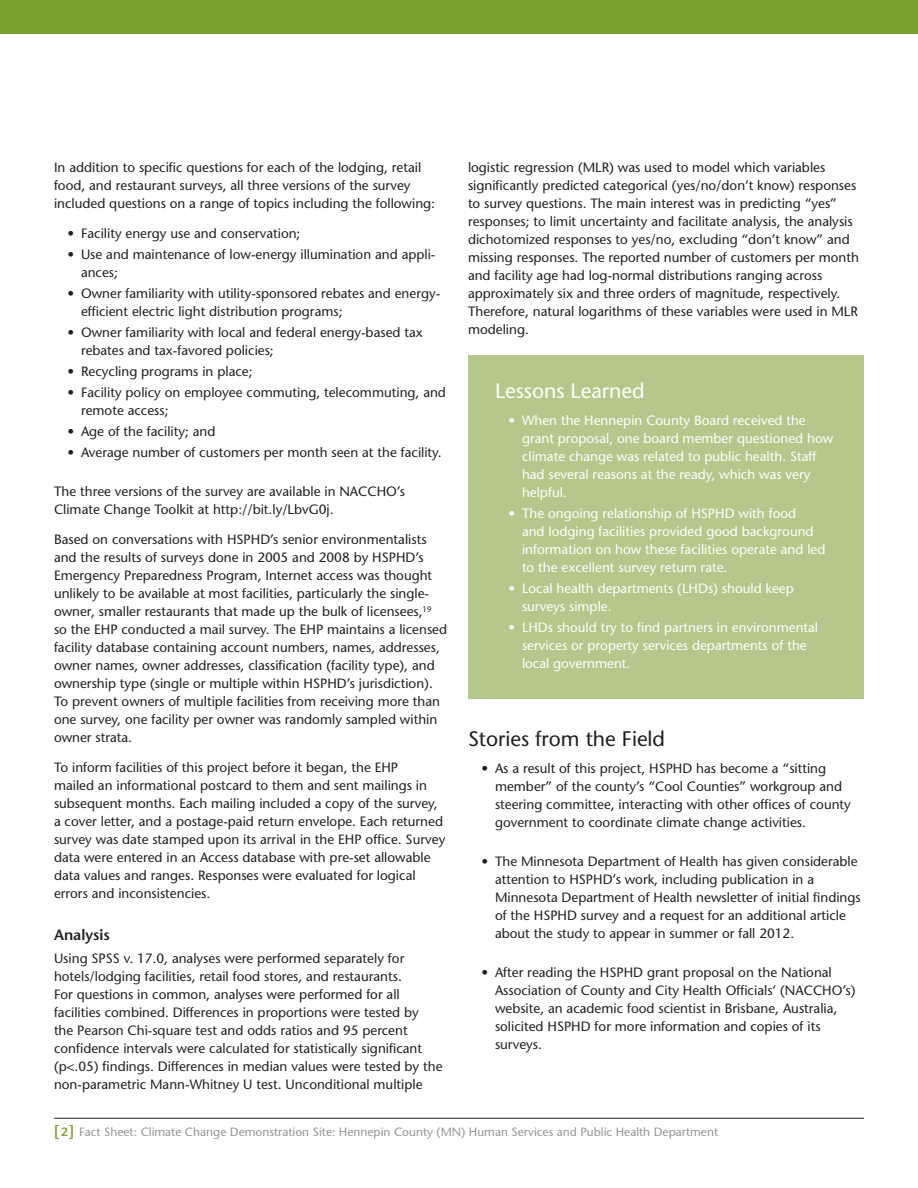
<style>
.page{position:relative;width:918px;height:1188px;background:#fff}
.page>*{position:absolute;margin:0;border:0;box-sizing:border-box;transform-origin:0 0}
.A{font:21px "Stone Sans";color:#231f20}
.A-2{font:21px "Stone Sans";color:#fff}
.B{font:600 15px "Stone Sans";color:#231f20}
.body_copy{font:13.5px/18px "Stone Sans";color:#231f20}
.bullets_no_space_aft{font:13.5px/18px "Stone Sans";color:#231f20}
.bullets_no_space_aft-2{font:13.5px/18px "Stone Sans";color:#fff}
.t1{font:12px "Stone Sans";color:#939598}
.s1{font-weight:600;font-size:15px;color:#78a22d}
.s2{font-weight:600;color:#78a22d}
</style>
<div class="page">
<div style="left:0;top:0;width:918px;height:34px;background:#78a22d"></div>
<hr style="left:54px;top:1118px;width:810px;height:1px;background:#231f20">
<div style="left:468px;top:355px;width:396px;height:344px;background:#b4c88b"></div>
<p class="body_copy" style="left:54px;top:158px;width:383px">In addition to specific questions for each of the lodging, retail food, and restaurant surveys, all three versions of the survey included questions on a range of topics including the following:</p>
<p class="bullets_no_space_aft" style="left:68px;top:224px;width:235px">• Facility energy use and conservation;</p>
<p class="bullets_no_space_aft" style="left:81px;top:245px;width:356px;text-indent:-14px">• Use and maintenance of low-energy illumination and appli&shy;ances;</p>
<p class="bullets_no_space_aft" style="left:81px;top:284px;width:361px;text-indent:-14px">• Owner familiarity with utility-sponsored rebates and energy&shy;efficient electric light distribution programs;</p>
<p class="bullets_no_space_aft" style="left:81px;top:324px;width:343px;text-indent:-14px">• Owner familiarity with local and federal energy-based tax rebates and tax-favored policies;</p>
<p class="bullets_no_space_aft" style="left:68px;top:363px;width:187px">• Recycling programs in place;</p>
<p class="bullets_no_space_aft" style="left:81px;top:384px;width:367px;text-indent:-14px">• Facility policy on employee commuting, telecommuting, and remote access;</p>
<p class="bullets_no_space_aft" style="left:68px;top:423px;width:150px">• Age of the facility; and</p>
<p class="bullets_no_space_aft" style="left:68px;top:444px;width:376px">• Average number of customers per month seen at the facility.</p>
<p class="body_copy" style="left:54px;top:483px;width:353px">The three versions of the survey are available in NACCHO’s<br>Climate Change Toolkit at http://bit.ly/LbvG0j.</p>
<p class="body_copy" style="left:54px;top:531px;width:395px">Based on conversations with HSPHD’s senior environmentalists and the results of surveys done in 2005 and 2008 by HSPHD’s Emergency Preparedness Program, Internet access was thought unlikely to be available at most facilities, particularly the single&shy;owner, smaller restaurants that made up the bulk of licensees,<sup>19 </sup>so the EHP conducted a mail survey. The EHP maintains a licensed facility database containing account numbers, names, addresses, owner names, owner addresses, classification (facility type), and ownership type (single or multiple within HSPHD’s jurisdiction).<br>To prevent owners of multiple facilities from receiving more than one survey, one facility per owner was randomly sampled within owner strata.</p>
<p class="body_copy" style="left:54px;top:759px;width:393px">To inform facilities of this project before it began, the EHP<br>mailed an informational postcard to them and sent mailings in subsequent months. Each mailing included a copy of the survey, a cover letter, and a postage-paid return envelope. Each returned survey was date stamped upon its arrival in the EHP office. Survey data were entered in an Access database with pre-set allowable data values and ranges. Responses were evaluated for logical errors and inconsistencies.</p>
<p class="B" style="left:54px;top:926px;width:57px">Analysis</p>
<p class="body_copy" style="left:54px;top:949px;width:390px">Using SPSS v. 17.0, analyses were performed separately for hotels/lodging facilities, retail food stores, and restaurants.<br>For questions in common, analyses were performed for all facilities combined. Differences in proportions were tested by<br>the Pearson Chi-square test and odds ratios and 95 percent confidence intervals were calculated for statistically significant (p&lt;.05) findings. Differences in median values were tested by the non-parametric Mann-Whitney U test. Unconditional multiple</p>
<p class="body_copy" style="left:468px;top:158px;width:393px">logistic regression (MLR) was used to model which variables significantly predicted categorical (yes/no/don’t know) responses to survey questions. The main interest was in predicting “yes” responses; to limit uncertainty and facilitate analysis, the analysis dichotomized responses to yes/no, excluding “don’t know” and missing responses. The reported number of customers per month and facility age had log-normal distributions ranging across approximately six and three orders of magnitude, respectively.<br>Therefore, natural logarithms of these variables were used in MLR modeling.</p>
<p class="A-2" style="left:495px;top:378px;width:151px">Lessons Learned</p>
<p class="bullets_no_space_aft-2" style="left:522px;top:411px;width:313px;text-indent:-14px">• When the Hennepin County Board received the grant proposal, one board member questioned how climate change was related to public health. Staff had several reasons at the ready, which was very helpful.</p>
<p class="bullets_no_space_aft-2" style="left:522px;top:504px;width:305px;text-indent:-14px">• The ongoing relationship of HSPHD with food<br>and lodging facilities provided good background information on how these facilities operate and led to the excellent survey return rate.</p>
<p class="bullets_no_space_aft-2" style="left:522px;top:579px;width:273px;text-indent:-14px">• Local health departments (LHDs) should keep surveys simple.</p>
<p class="bullets_no_space_aft-2" style="left:522px;top:618px;width:298px;text-indent:-14px">• LHDs should try to find partners in environmental services or property services departments of the local government.</p>
<p class="A" style="left:468px;top:727px;width:199px">Stories from the Field</p>
<p class="bullets_no_space_aft" style="left:495px;top:760px;width:357px;text-indent:-14px">• As a result of this project, HSPHD has become a “sitting member” of the county’s “Cool Counties” workgroup and steering committee, interacting with other offices of county government to coordinate climate change activities.</p>
<p class="bullets_no_space_aft" style="left:495px;top:853px;width:367px;text-indent:-14px">• The Minnesota Department of Health has given considerable attention to HSPHD’s work, including publication in a Minnesota Department of Health newsletter of initial findings of the HSPHD survey and a request for an additional article about the study to appear in summer or fall 2012.</p>
<p class="bullets_no_space_aft" style="left:495px;top:964px;width:362px;text-indent:-14px">• After reading the HSPHD grant proposal on the National Association of County and City Health Officials’ (NACCHO’s) website, an academic food scientist in Brisbane, Australia, solicited HSPHD for more information and copies of its surveys.</p>
<p class="t1" style="left:54px;top:1125px;width:666px"><span class="s1">[</span><span class="s2">2</span><span class="s1">]</span> Fact Sheet: Climate Change Demonstration Site: Hennepin County (MN) Human Services and Public Health Department</p>
</div>
